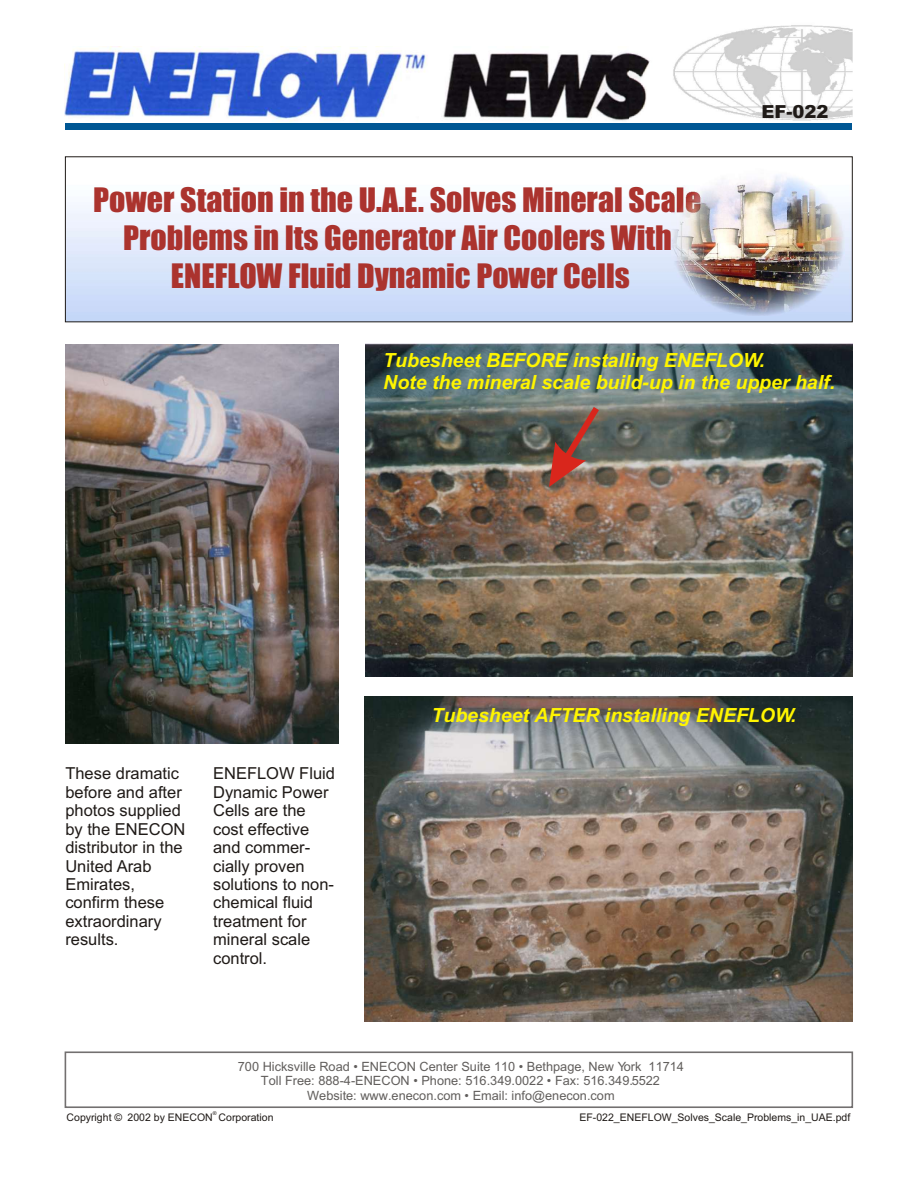
<style>
.page{position:relative;width:918px;height:1188px;background:#fff}
.page>*{position:absolute;margin:0;border:0;box-sizing:border-box;transform-origin:0 0}
.t1{font:31.2px/38px "Impact";color:#ab332e;text-align:center}
.t2{font:italic 700 19.5px/21.8px "Arial";color:#fff500}
.t3{font:900 18px "Arial";color:#1f1a17}
.t4{font:16.5px/18.5px "Arial";color:#1f1a17}
.t5{font:12.75px/14.2px "Arial";color:#615e5c;text-align:center}
.t6{font:10.5px "Arial";color:#1f1a17}
.t7{font:5.25px "Arial";color:#1f1a17}
</style>
<div class="page">
<img style="left:67px;top:191px;width:784px;height:129px">
<div style="left:65px;top:1051px;width:788px;height:57px;border:2px solid #737070"></div>
<img style="left:365px;top:696px;width:487px;height:325px">
<img style="left:366px;top:343px;width:486px;height:334px">
<img style="left:65px;top:345px;width:274px;height:398px">
<img style="left:672px;top:175px;width:172px;height:141px">
<svg style="left:549px;top:407px;width:50px;height:80px;background:#84574d"></svg>
<img style="left:64px;top:47px;width:566px;height:74px">
<img style="left:630px;top:25px;width:222px;height:96px">
<div style="left:65px;top:123px;width:787px;height:7px;background:#005794"></div>
<h1 class="t1" style="left:93px;top:183px;width:610px">Power Station in the U.A.E. Solves Mineral Scale<br>Problems in Its Generator Air Coolers With<br>ENEFLOW Fluid Dynamic Power Cells</h1>
<p class="t3" style="left:761px;top:105px;width:69px">EF-022</p>
<p class="t2" style="left:383px;top:351px;width:453px">Tubesheet BEFORE installing ENEFLOW.<br>Note the mineral scale build-up in the upper half.</p>
<p class="t4" style="left:65px;top:766px;width:122px">These dramatic before and after photos supplied by the ENECON distributor in the<br>United Arab<br>Emirates, confirm these extraordinary results.</p>
<p class="t4" style="left:213px;top:766px;width:123px">ENEFLOW Fluid<br>Dynamic Power<br>Cells are the cost effective and commer&shy;cially proven solutions to non&shy;chemical fluid treatment for mineral scale control.</p>
<p class="t2" style="left:432px;top:706px;width:366px">Tubesheet AFTER installing ENEFLOW.</p>
<p class="t5" style="left:238px;top:1061px;width:448px">700 Hicksville Road • ENECON Center Suite 110 • Bethpage, New York 11714<br>Toll Free: 888-4-ENECON • Phone: 516.349.0022 • Fax: 516.349.5522<br>Website: www.enecon.com • Email: info@enecon.com</p>
<p class="t6" style="left:67px;top:1113px;width:208px">Copyright © 2002 by ENECON Corporation</p>
<p class="t7" style="left:213px;top:1112px;width:5px">®</p>
<p class="t6" style="left:580px;top:1113px;width:272px">EF-022_ENEFLOW_Solves_Scale_Problems_in_UAE.pdf</p>
</div>
